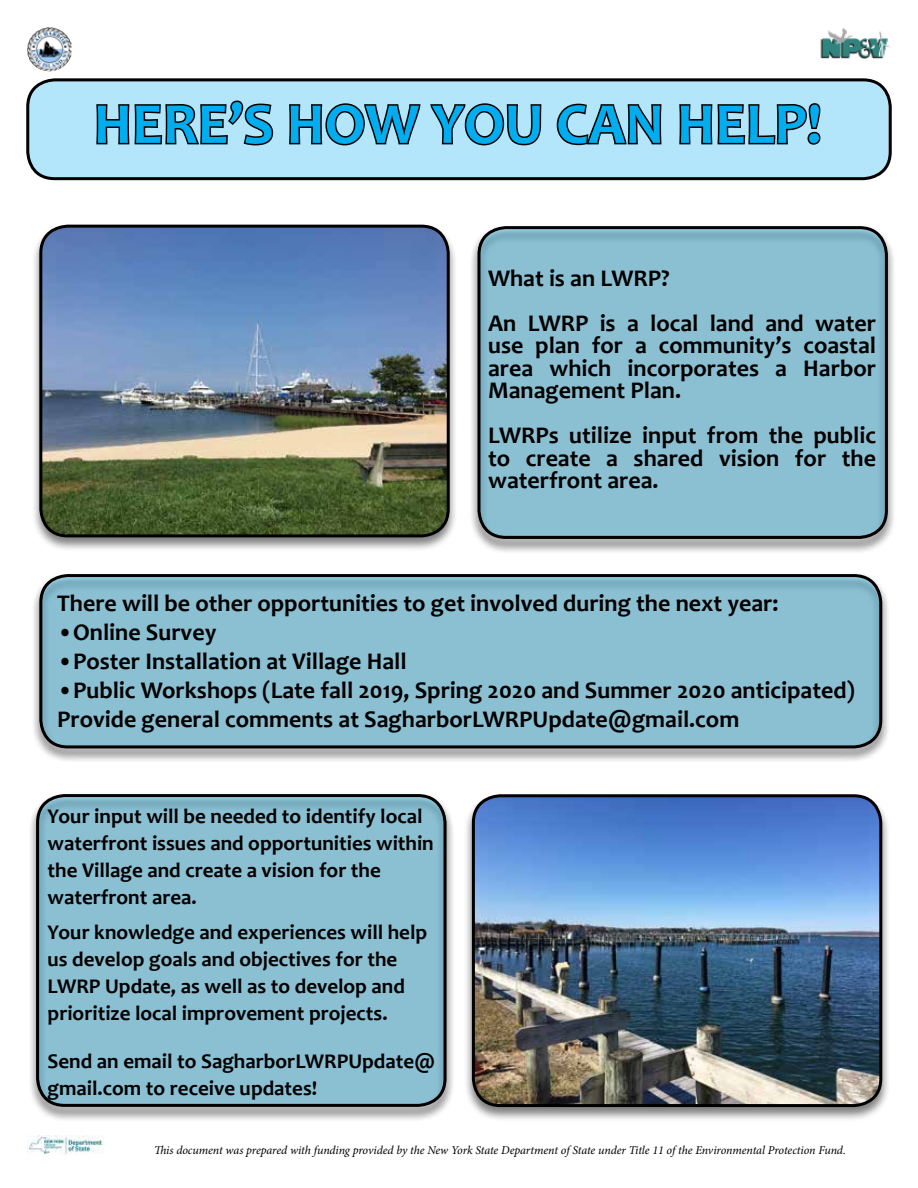
<style>
.page{position:relative;width:918px;height:1188px;background:#fff}
.page>*{position:absolute;margin:0;border:0;box-sizing:border-box;transform-origin:0 0}
.t1{font:700 58.5px "Candara";color:#00aeef}
.t2{font:700 24px/22.5px "Candara";color:#000}
.t3{font:700 21px/27px "Candara";color:#000}
.t4{font:italic 12px "Minion Pro";letter-spacing:-.01em;color:#000}
</style>
<div class="page">
<div style="left:28px;top:793px;width:426px;height:329px;background:#000;opacity:.75"></div>
<div style="left:38px;top:796px;width:408px;height:309px;background:#8bbfd2;border-radius:27px"></div>
<div style="left:36px;top:794px;width:410px;height:313px;border:3px solid #000;border-radius:27px"></div>
<div style="left:29px;top:80px;width:860px;height:99px;background:#b3e6fa;border-radius:27px"></div>
<div style="left:26px;top:78px;width:866px;height:102px;border:3px solid #000;border-radius:27px"></div>
<svg style="left:96px;top:100px;width:178px;height:46px"></svg>
<svg style="left:289px;top:103px;width:132px;height:43px"></svg>
<svg style="left:430px;top:103px;width:112px;height:43px"></svg>
<svg style="left:556px;top:103px;width:106px;height:43px"></svg>
<svg style="left:679px;top:103px;width:142px;height:42px"></svg>
<div style="left:469px;top:225px;width:427px;height:329px;background:#000;opacity:.75"></div>
<div style="left:479px;top:228px;width:407px;height:309px;background:#8bbfd2;border-radius:27px"></div>
<div style="left:478px;top:226px;width:410px;height:313px;border:3px solid #000;border-radius:27px"></div>
<div style="left:31px;top:573px;width:859px;height:190px;background:#000;opacity:.75"></div>
<div style="left:42px;top:576px;width:838px;height:171px;background:#8bbfd2;border-radius:27px"></div>
<div style="left:39px;top:574px;width:843px;height:174px;border:3px solid #000;border-radius:27px"></div>
<div style="left:464px;top:793px;width:426px;height:329px;background:#000;opacity:.5"></div>
<img style="left:473px;top:796px;width:408px;height:310px">
<div style="left:472px;top:794px;width:410px;height:313px;border:3px solid #000;border-radius:27px"></div>
<div style="left:31px;top:223px;width:427px;height:330px;background:#000;opacity:.5"></div>
<img style="left:41px;top:226px;width:407px;height:310px">
<div style="left:39px;top:225px;width:411px;height:312px;border:3px solid #000;border-radius:27px"></div>
<img style="left:820px;top:28px;width:71px;height:30px">
<img style="left:27px;top:27px;width:44px;height:44px">
<img style="left:27px;top:1135px;width:77px;height:20px">
<h1 class="t1" style="left:94px;top:87px;width:729px">HERE’S HOW YOU CAN HELP!</h1>
<p class="t2" style="left:488px;top:255px;width:389px;line-height:45px">What is an LWRP?<br>An LWRP is a local land and water</p>
<p class="t2" style="left:488px;top:334px;width:389px;text-align:justify">use plan for a community’s coastal area which incorporates a Harbor Management Plan.</p>
<p class="t2" style="left:488px;top:424px;width:389px;text-align:justify">LWRPs utilize input from the public to create a shared vision for the waterfront area.</p>
<p class="t2" style="left:57px;top:592px;width:723px">There will be other opportunities to get involved during the next year:</p>
<p class="t2" style="left:57px;top:621px;width:161px">•Online Survey</p>
<p class="t2" style="left:57px;top:650px;width:351px">•Poster Installation at Village Hall</p>
<p class="t2" style="left:57px;top:675px;width:799px;line-height:28.8px">•Public Workshops (Late fall 2019, Spring 2020 and Summer 2020 anticipated)<br>Provide general comments at SagharborLWRPUpdate@gmail.com</p>
<p class="t3" style="left:48px;top:802px;width:388px">Your input will be needed to identify local waterfront issues and opportunities within the Village and create a vision for the waterfront area.</p>
<p class="t3" style="left:48px;top:918px;width:381px">Your knowledge and experiences will help us develop goals and objectives for the LWRP Update, as well as to develop and prioritize local improvement projects.</p>
<p class="t3" style="left:48px;top:1047px;width:389px">Send an email to SagharborLWRPUpdate@ gmail.com to receive updates!</p>
<p class="t4" style="left:154px;top:1142px;width:693px">This document was prepared with funding provided by the New York State Department of State under Title 11 of the Environmental Protection Fund.</p>
</div>
